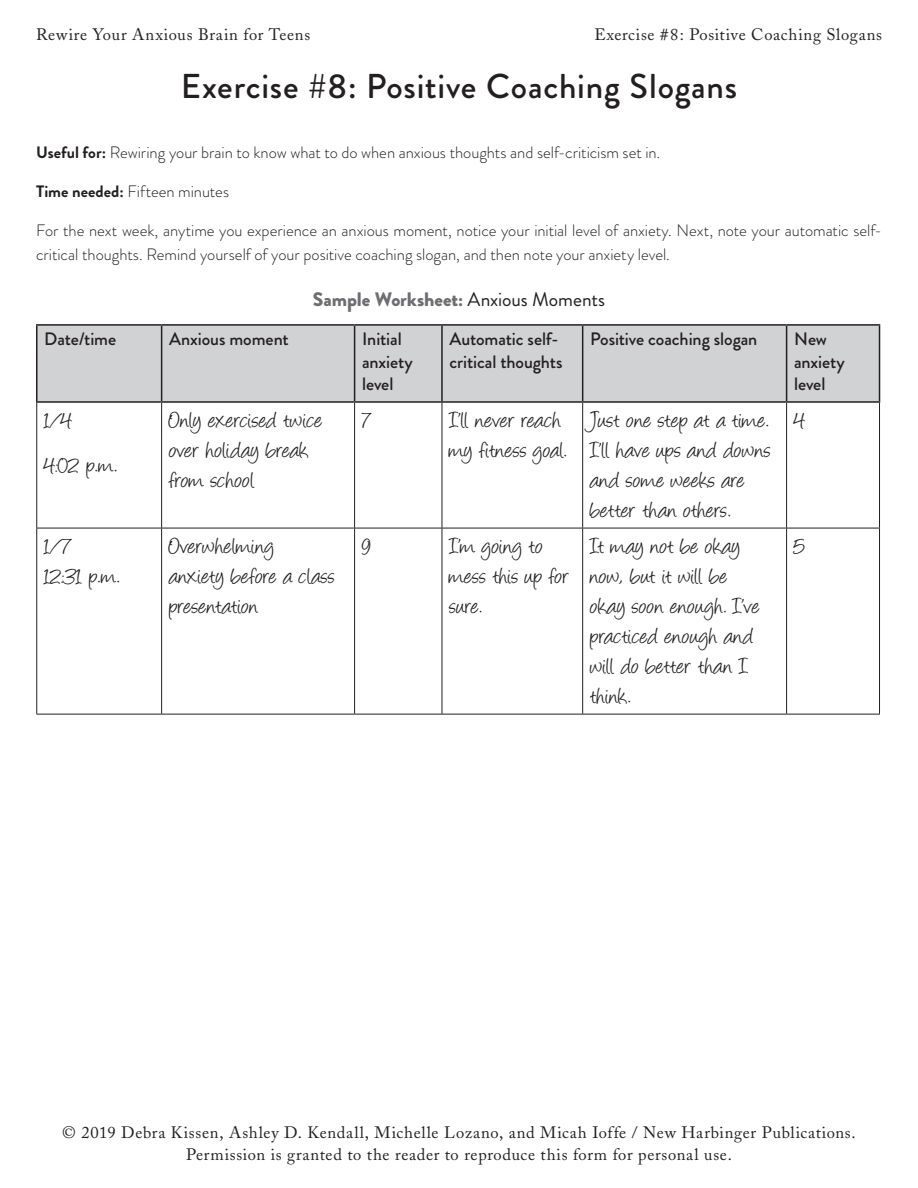
<style>
.page{position:relative;width:918px;height:1188px;background:#fff}
.page>*{position:absolute;margin:0;border:0;box-sizing:border-box;transform-origin:0 0}
.t1{font:500 34.5px "Brandon Grotesque";letter-spacing:.02em;color:#231f20}
.t2{font:25.5px/30px "Angelina";letter-spacing:.01em;color:#231f20}
.t3{font:900 19.5px "Brandon Grotesque";letter-spacing:-.005em;color:#6d6e71}
.t4{font:500 18px/22.5px "Brandon Grotesque";letter-spacing:-.005em;color:#231f20}
.t5{font:300 16.5px/24px "Brandon Grotesque";letter-spacing:-.005em;color:#231f20}
.t6{font:16.5px/22.5px "Adobe Caslon";letter-spacing:.04em;color:#231f20;text-align:center}
.s1{font-weight:700}
.s2{font-weight:400;color:#231f20}
</style>
<div class="page">
<div style="left:38px;top:326px;width:841px;height:75px;background:#d1d2d4"></div>
<hr style="left:161px;top:326px;width:1px;height:75px;background:#231f20">
<hr style="left:354px;top:326px;width:1px;height:75px;background:#231f20">
<hr style="left:441px;top:326px;width:2px;height:75px;background:#231f20">
<hr style="left:582px;top:326px;width:1px;height:75px;background:#231f20">
<hr style="left:786px;top:326px;width:1px;height:75px;background:#231f20">
<hr style="left:36px;top:403px;width:1px;height:125px;background:#231f20">
<hr style="left:161px;top:403px;width:1px;height:125px;background:#231f20">
<hr style="left:354px;top:403px;width:1px;height:125px;background:#231f20">
<hr style="left:442px;top:403px;width:1px;height:125px;background:#231f20">
<hr style="left:582px;top:403px;width:1px;height:125px;background:#231f20">
<hr style="left:786px;top:403px;width:1px;height:125px;background:#231f20">
<hr style="left:879px;top:403px;width:1px;height:125px;background:#231f20">
<hr style="left:36px;top:528px;width:126px;height:1px;background:#231f20">
<hr style="left:36px;top:528px;width:1px;height:186px;background:#231f20">
<hr style="left:162px;top:528px;width:193px;height:1px;background:#231f20">
<hr style="left:161px;top:528px;width:1px;height:186px;background:#231f20">
<hr style="left:355px;top:528px;width:87px;height:1px;background:#231f20">
<hr style="left:354px;top:528px;width:1px;height:186px;background:#231f20">
<hr style="left:442px;top:528px;width:141px;height:1px;background:#231f20">
<hr style="left:442px;top:528px;width:1px;height:186px;background:#231f20">
<hr style="left:583px;top:528px;width:204px;height:1px;background:#231f20">
<hr style="left:582px;top:528px;width:1px;height:186px;background:#231f20">
<hr style="left:787px;top:528px;width:93px;height:1px;background:#231f20">
<hr style="left:786px;top:528px;width:1px;height:186px;background:#231f20">
<hr style="left:879px;top:528px;width:1px;height:186px;background:#231f20">
<hr style="left:36px;top:714px;width:126px;height:1px;background:#231f20">
<hr style="left:162px;top:714px;width:193px;height:1px;background:#231f20">
<hr style="left:355px;top:714px;width:87px;height:1px;background:#231f20">
<hr style="left:442px;top:714px;width:141px;height:1px;background:#231f20">
<hr style="left:583px;top:714px;width:204px;height:1px;background:#231f20">
<hr style="left:787px;top:714px;width:93px;height:1px;background:#231f20">
<hr style="left:36px;top:324px;width:126px;height:2px;background:#231f20">
<hr style="left:36px;top:326px;width:2px;height:75px;background:#231f20">
<hr style="left:162px;top:324px;width:193px;height:2px;background:#231f20">
<hr style="left:355px;top:324px;width:87px;height:2px;background:#231f20">
<hr style="left:442px;top:324px;width:141px;height:2px;background:#231f20">
<hr style="left:583px;top:324px;width:204px;height:2px;background:#231f20">
<hr style="left:787px;top:324px;width:93px;height:2px;background:#231f20">
<hr style="left:879px;top:326px;width:1px;height:75px;background:#231f20">
<hr style="left:36px;top:401px;width:126px;height:2px;background:#231f20">
<hr style="left:162px;top:401px;width:193px;height:2px;background:#231f20">
<hr style="left:355px;top:401px;width:87px;height:2px;background:#231f20">
<hr style="left:442px;top:401px;width:141px;height:2px;background:#231f20">
<hr style="left:583px;top:401px;width:204px;height:2px;background:#231f20">
<hr style="left:787px;top:401px;width:93px;height:2px;background:#231f20">
<p class="t6" style="left:36px;top:25px;width:276px">Rewire Your Anxious Brain for Teens</p>
<p class="t6" style="left:594px;top:25px;width:289px">Exercise #8: Positive Coaching Slogans</p>
<h1 class="t1" style="left:181px;top:74px;width:558px">Exercise #8: Positive Coaching Slogans</h1>
<p class="t5" style="left:36px;top:143px;width:626px"><span class="s1">Useful for:</span> Rewiring your brain to know what to do when anxious thoughts and self-criticism set in.</p>
<p class="t5" style="left:36px;top:182px;width:195px"><span class="s1">Time needed:</span> Fifteen minutes</p>
<p class="t5" style="left:36px;top:221px;width:848px">For the next week, anytime you experience an anxious moment, notice your initial level of anxiety. Next, note your automatic self&shy;critical thoughts. Remind yourself of your positive coaching slogan, and then note your anxiety level.</p>
<p class="t3" style="left:313px;top:292px;width:294px">Sample Worksheet: <span class="s2">Anxious Moments</span></p>
<p class="t4" style="left:44px;top:330px;width:74px">Date/time</p>
<p class="t4" style="left:169px;top:330px;width:121px">Anxious moment</p>
<p class="t4" style="left:362px;top:330px;width:52px">Initial anxiety level</p>
<p class="t4" style="left:449px;top:330px;width:115px">Automatic self&shy;critical thoughts</p>
<p class="t4" style="left:590px;top:330px;width:169px">Positive coaching slogan</p>
<p class="t4" style="left:794px;top:330px;width:52px">New anxiety level</p>
<p class="t2" style="left:44px;top:400px;width:74px;line-height:45px">1/4<br>4:02 p.m.</p>
<p class="t2" style="left:169px;top:408px;width:155px">Only exercised twice over holiday break from school</p>
<p class="t2" style="left:362px;top:408px;width:10px">7</p>
<p class="t2" style="left:449px;top:408px;width:119px">I’ll never reach my fitness goal.</p>
<p class="t2" style="left:590px;top:408px;width:182px">Just one step at a time.<br>I’ll have ups and downs and some weeks are better than others.</p>
<p class="t2" style="left:794px;top:408px;width:12px">4</p>
<p class="t2" style="left:44px;top:534px;width:77px">1/7<br>12:31 p.m.</p>
<p class="t2" style="left:169px;top:534px;width:167px">Overwhelming anxiety before a class presentation</p>
<p class="t2" style="left:362px;top:534px;width:11px">9</p>
<p class="t2" style="left:449px;top:534px;width:122px">I’m going to mess this up for sure.</p>
<p class="t2" style="left:590px;top:534px;width:171px">It may not be okay now, but it will be okay soon enough. I’ve practiced enough and will do better than I think.</p>
<p class="t2" style="left:794px;top:534px;width:13px">5</p>
<p class="t6" style="left:62px;top:1123px;width:795px">© 2019 Debra Kissen, Ashley D. Kendall, Michelle Lozano, and Micah Ioffe / New Harbinger Publications.<br>Permission is granted to the reader to reproduce this form for personal use.</p>
</div>
